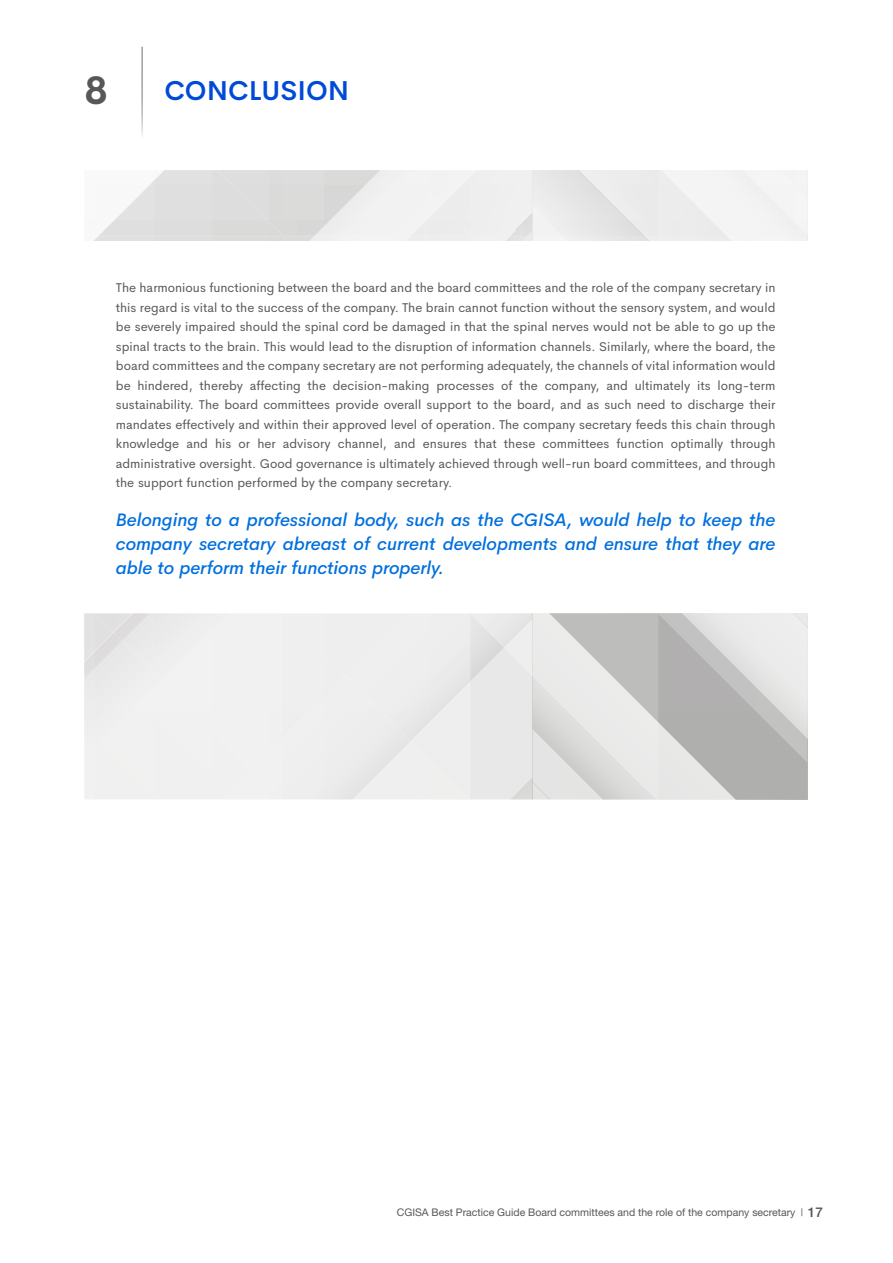
<style>
.page{position:relative;width:893px;height:1263px;background:#fff}
.page>*{position:absolute;margin:0;border:0;box-sizing:border-box;transform-origin:0 0}
.t1{font:700 39px "Cerebri Sans";color:#575756}
.t2{font:600 27px "Cerebri Sans";color:#004ad7}
.t3{font:italic 500 18px/24px "Cerebri Sans";color:#006fdf;text-align:justify}
.t4{font:12.75px/19.5px "Cerebri Sans";color:#575756;text-align:justify}
.t5{font:10.5px "Helvetica Neue";color:#575756}
.s1{font-weight:500;font-size:13.5px}
</style>
<div class="page">
<hr style="left:141px;top:47px;width:2px;height:91px;background:#9d9d9c">
<svg style="left:104px;top:170px;width:703px;height:629px"></svg>
<svg style="left:533px;top:170px;width:274px;height:71px;fill:#ededed"></svg>
<svg style="left:84px;top:231px;width:448px;height:568px;fill:#efefef"></svg>
<div style="left:78px;top:241px;width:736px;height:371px;background:#fff"></div>
<h1 class="t1" style="left:85px;top:59px;width:25px">8</h1>
<h2 class="t2" style="left:164px;top:69px;width:186px">CONCLUSION</h2>
<p class="t4" style="left:116px;top:277px;width:661px">The harmonious functioning between the board and the board committees and the role of the company secretary in this regard is vital to the success of the company. The brain cannot function without the sensory system, and would be severely impaired should the spinal cord be damaged in that the spinal nerves would not be able to go up the spinal tracts to the brain. This would lead to the disruption of information channels. Similarly, where the board, the board committees and the company secretary are not performing adequately, the channels of vital information would be hindered, thereby affecting the decision-making processes of the company, and ultimately its long-term sustainability. The board committees provide overall support to the board, and as such need to discharge their mandates effectively and within their approved level of operation. The company secretary feeds this chain through knowledge and his or her advisory channel, and ensures that these committees function optimally through administrative oversight. Good governance is ultimately achieved through well-run board committees, and through the support function performed by the company secretary.</p>
<h3 class="t3" style="left:116px;top:506px;width:661px">Belonging to a professional body, such as the CGISA, would help to keep the company secretary abreast of current developments and ensure that they are able to perform their functions properly.</h3>
<p class="t5" style="left:397px;top:1206px;width:428px">CGISA Best Practice Guide Board committees and the role of the company secretary | <span class="s1">17</span></p>
</div>
